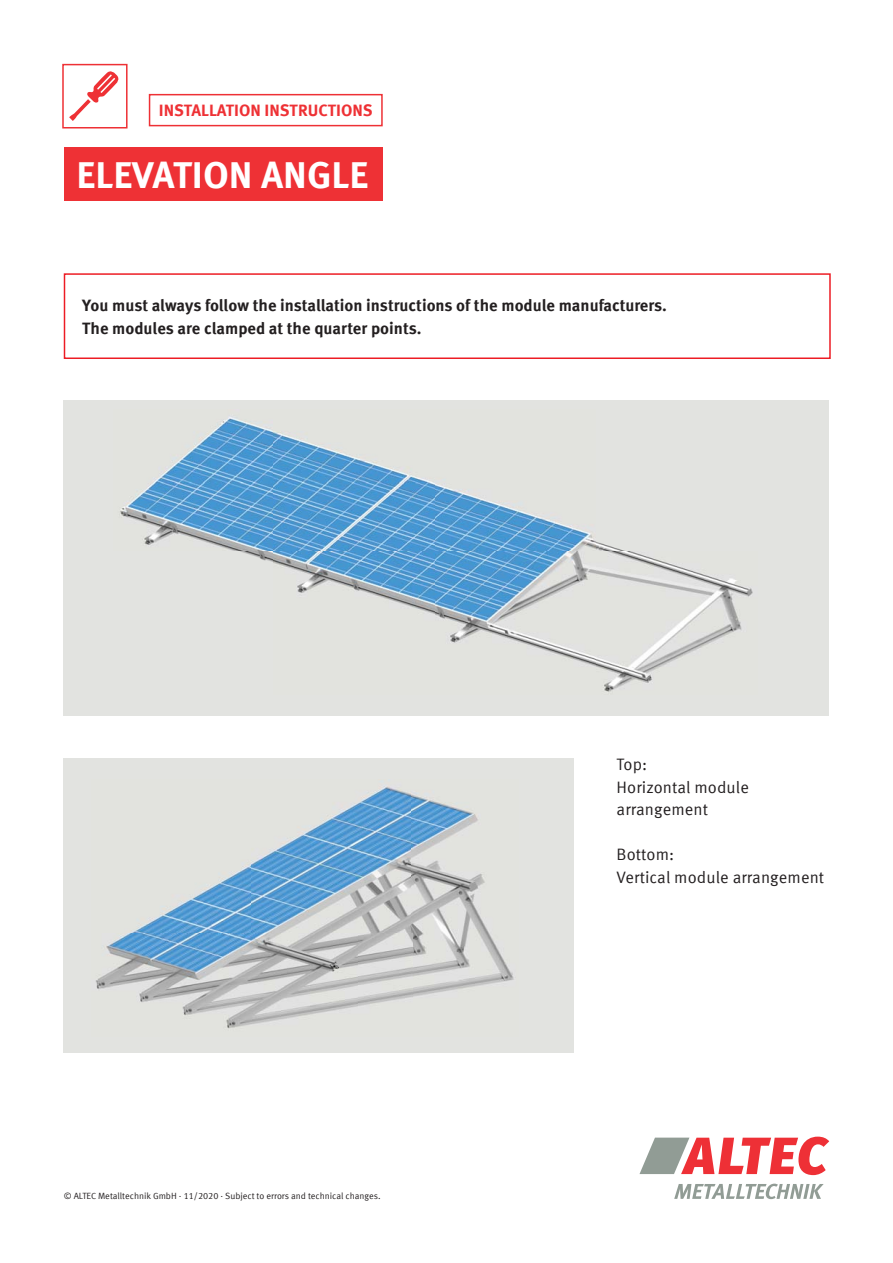
<style>
.page{position:relative;width:893px;height:1263px;background:#fff}
.page>*{position:absolute;margin:0;border:0;box-sizing:border-box;transform-origin:0 0}
.t1{font:700 37.5px "Meta Offc";color:#fff}
.t2{font:700 16.5px/22.5px "Meta Offc";color:#231f20}
.t3{font:16.5px/22.5px "Meta Offc Norm";letter-spacing:.005em;color:#231f20}
.t4{font:700 16.5px "Meta Offc";color:#ee3135}
.t5{font:9px "Meta Offc Norm";color:#231f20}
</style>
<div class="page">
<svg style="left:639px;top:1137px;width:190px;height:38px"></svg>
<svg style="left:674px;top:1184px;width:150px;height:15px"></svg>
<div style="left:64px;top:400px;width:765px;height:316px;background:#e2e3e0"></div>
<img style="left:120px;top:416px;width:633px;height:276px">
<div style="left:64px;top:758px;width:510px;height:294px;background:#e2e3e0"></div>
<img style="left:96px;top:787px;width:418px;height:242px">
<div style="left:62px;top:64px;width:66px;height:65px;border:2px solid #ee3135"></div>
<svg style="left:69px;top:71px;width:50px;height:50px"></svg>
<div style="left:64px;top:273px;width:767px;height:86px;border:2px solid #ed1c24"></div>
<div style="left:64px;top:147px;width:319px;height:54px;background:#ee3135"></div>
<div style="left:149px;top:94px;width:234px;height:32px;border:2px solid #ee3135"></div>
<p class="t4" style="left:159px;top:98px;width:215px">INSTALLATION INSTRUCTIONS</p>
<h1 class="t1" style="left:76px;top:146px;width:293px">ELEVATION ANGLE</h1>
<p class="t2" style="left:82px;top:293px;width:586px">You must always follow the installation instructions of the module manufacturers.<br>The modules are clamped at the quarter points.</p>
<p class="t5" style="left:64px;top:1189px;width:318px">© ALTEC Metalltechnik GmbH · 11/2020 · Subject to errors and technical changes.</p>
<p class="t3" style="left:616px;top:752px;width:134px">Top:<br>Horizontal module arrangement</p>
<p class="t3" style="left:616px;top:842px;width:209px">Bottom:<br>Vertical module arrangement</p>
</div>
